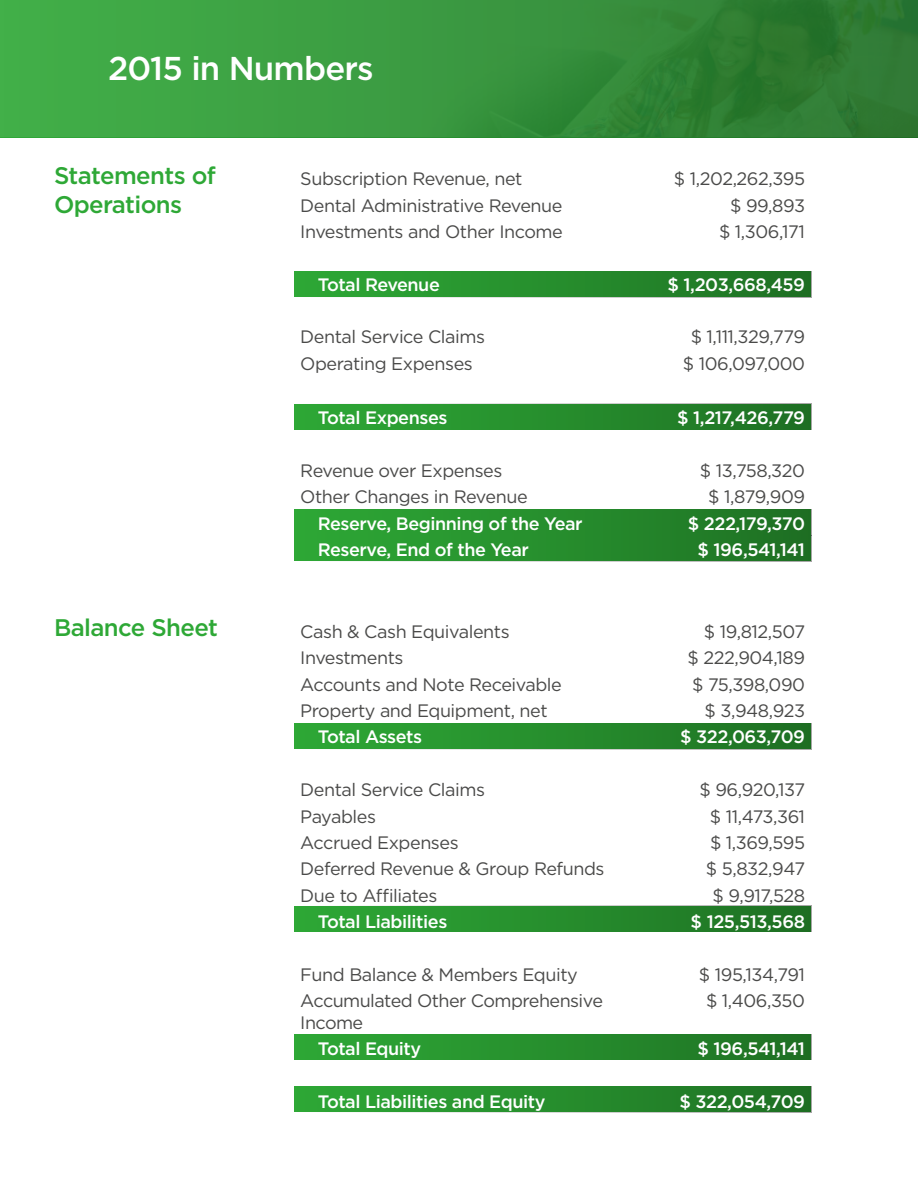
<style>
.page{position:relative;width:918px;height:1188px;background:#fff}
.page>*{position:absolute;margin:0;border:0;box-sizing:border-box;transform-origin:0 0}
.t1{font:500 33px "Gotham";letter-spacing:-.025em;color:#fff}
.t2{font:500 24px/28.8px "Gotham";letter-spacing:-.025em;color:#2ea836}
.t3{font:18px/21.6px "Gotham";letter-spacing:-.025em;color:#4a4a49}
.t4{font:500 18px "Gotham";letter-spacing:-.025em;color:#fff}
</style>
<div class="page">
<div style="left:294px;top:271px;width:517px;height:26px;background:linear-gradient(to right,#2ea936,#1e7023)"></div>
<div style="left:294px;top:509px;width:517px;height:26px;background:linear-gradient(to right,#2ea936,#1e7023)"></div>
<div style="left:294px;top:535px;width:517px;height:26px;background:linear-gradient(to right,#2ea936,#1e7023)"></div>
<div style="left:294px;top:723px;width:517px;height:26px;background:linear-gradient(to right,#2ea936,#1e7023)"></div>
<div style="left:294px;top:906px;width:517px;height:26px;background:linear-gradient(to right,#2ea936,#1e7023)"></div>
<div style="left:294px;top:1034px;width:517px;height:26px;background:linear-gradient(to right,#2ea936,#1e7023)"></div>
<div style="left:294px;top:1087px;width:517px;height:25px;background:linear-gradient(to right,#2ea936,#1e7023)"></div>
<img style="left:0;top:0;width:918px;height:137px">
<div style="left:294px;top:404px;width:517px;height:26px;background:linear-gradient(to right,#2ea936,#1e7023)"></div>
<p class="t1" style="left:108px;top:47px;width:267px">2015 in Numbers</p>
<p class="t2" style="left:54px;top:161px;width:163px">Statements of<br>Operations</p>
<p class="t2" style="left:54px;top:613px;width:166px">Balance Sheet</p>
<p class="t3" style="left:300px;top:168px;width:224px">Subscription Revenue, net</p>
<p class="t3" style="left:674px;top:168px;width:133px">$ 1,202,262,395</p>
<p class="t3" style="left:300px;top:194px;width:264px">Dental Administrative Revenue</p>
<p class="t3" style="left:730px;top:194px;width:76px">$ 99,893</p>
<p class="t3" style="left:300px;top:220px;width:264px">Investments and Other Income</p>
<p class="t3" style="left:719px;top:220px;width:88px">$ 1,306,171</p>
<p class="t4" style="left:318px;top:273px;width:124px">Total Revenue</p>
<p class="t4" style="left:668px;top:273px;width:139px">$ 1,203,668,459</p>
<p class="t3" style="left:300px;top:326px;width:186px">Dental Service Claims</p>
<p class="t3" style="left:691px;top:326px;width:116px">$ 1,111,329,779</p>
<p class="t3" style="left:300px;top:352px;width:174px">Operating Expenses</p>
<p class="t3" style="left:683px;top:352px;width:124px">$ 106,097,000</p>
<p class="t4" style="left:318px;top:406px;width:131px">Total Expenses</p>
<p class="t4" style="left:677px;top:406px;width:129px">$ 1,217,426,779</p>
<p class="t3" style="left:300px;top:459px;width:204px">Revenue over Expenses</p>
<p class="t3" style="left:700px;top:459px;width:107px">$ 13,758,320</p>
<p class="t3" style="left:300px;top:486px;width:229px">Other Changes in Revenue</p>
<p class="t3" style="left:708px;top:486px;width:98px">$ 1,879,909</p>
<p class="t4" style="left:318px;top:512px;width:266px">Reserve, Beginning of the Year</p>
<p class="t4" style="left:688px;top:512px;width:119px">$ 222,179,370</p>
<p class="t4" style="left:318px;top:538px;width:213px">Reserve, End of the Year</p>
<p class="t4" style="left:698px;top:538px;width:109px">$ 196,541,141</p>
<p class="t3" style="left:300px;top:620px;width:211px">Cash &amp; Cash Equivalents</p>
<p class="t3" style="left:704px;top:620px;width:103px">$ 19,812,507</p>
<p class="t3" style="left:300px;top:647px;width:105px">Investments</p>
<p class="t3" style="left:687px;top:647px;width:119px">$ 222,904,189</p>
<p class="t3" style="left:300px;top:673px;width:263px">Accounts and Note Receivable</p>
<p class="t3" style="left:692px;top:673px;width:114px">$ 75,398,090</p>
<p class="t3" style="left:300px;top:699px;width:249px">Property and Equipment, net</p>
<p class="t3" style="left:705px;top:699px;width:102px">$ 3,948,923</p>
<p class="t4" style="left:318px;top:725px;width:106px">Total Assets</p>
<p class="t4" style="left:680px;top:725px;width:126px">$ 322,063,709</p>
<p class="t3" style="left:300px;top:779px;width:186px">Dental Service Claims</p>
<p class="t3" style="left:699px;top:779px;width:107px">$ 96,920,137</p>
<p class="t3" style="left:300px;top:805px;width:77px">Payables</p>
<p class="t3" style="left:710px;top:805px;width:97px">$ 11,473,361</p>
<p class="t3" style="left:300px;top:831px;width:160px">Accrued Expenses</p>
<p class="t3" style="left:710px;top:831px;width:97px">$ 1,369,595</p>
<p class="t3" style="left:300px;top:858px;width:306px">Deferred Revenue &amp; Group Refunds</p>
<p class="t3" style="left:706px;top:858px;width:101px">$ 5,832,947</p>
<p class="t3" style="left:300px;top:884px;width:139px">Due to Affiliates</p>
<p class="t3" style="left:712px;top:884px;width:94px">$ 9,917,528</p>
<p class="t4" style="left:318px;top:910px;width:131px">Total Liabilities</p>
<p class="t4" style="left:691px;top:910px;width:116px">$ 125,513,568</p>
<p class="t3" style="left:300px;top:963px;width:279px">Fund Balance &amp; Members Equity</p>
<p class="t3" style="left:699px;top:963px;width:108px">$ 195,134,791</p>
<p class="t3" style="left:300px;top:990px;width:304px">Accumulated Other Comprehensive<br>Income</p>
<p class="t3" style="left:706px;top:990px;width:101px">$ 1,406,350</p>
<p class="t4" style="left:318px;top:1037px;width:105px">Total Equity</p>
<p class="t4" style="left:698px;top:1037px;width:109px">$ 196,541,141</p>
<p class="t4" style="left:318px;top:1090px;width:229px">Total Liabilities and Equity</p>
<p class="t4" style="left:679px;top:1090px;width:127px">$ 322,054,709</p>
</div>
